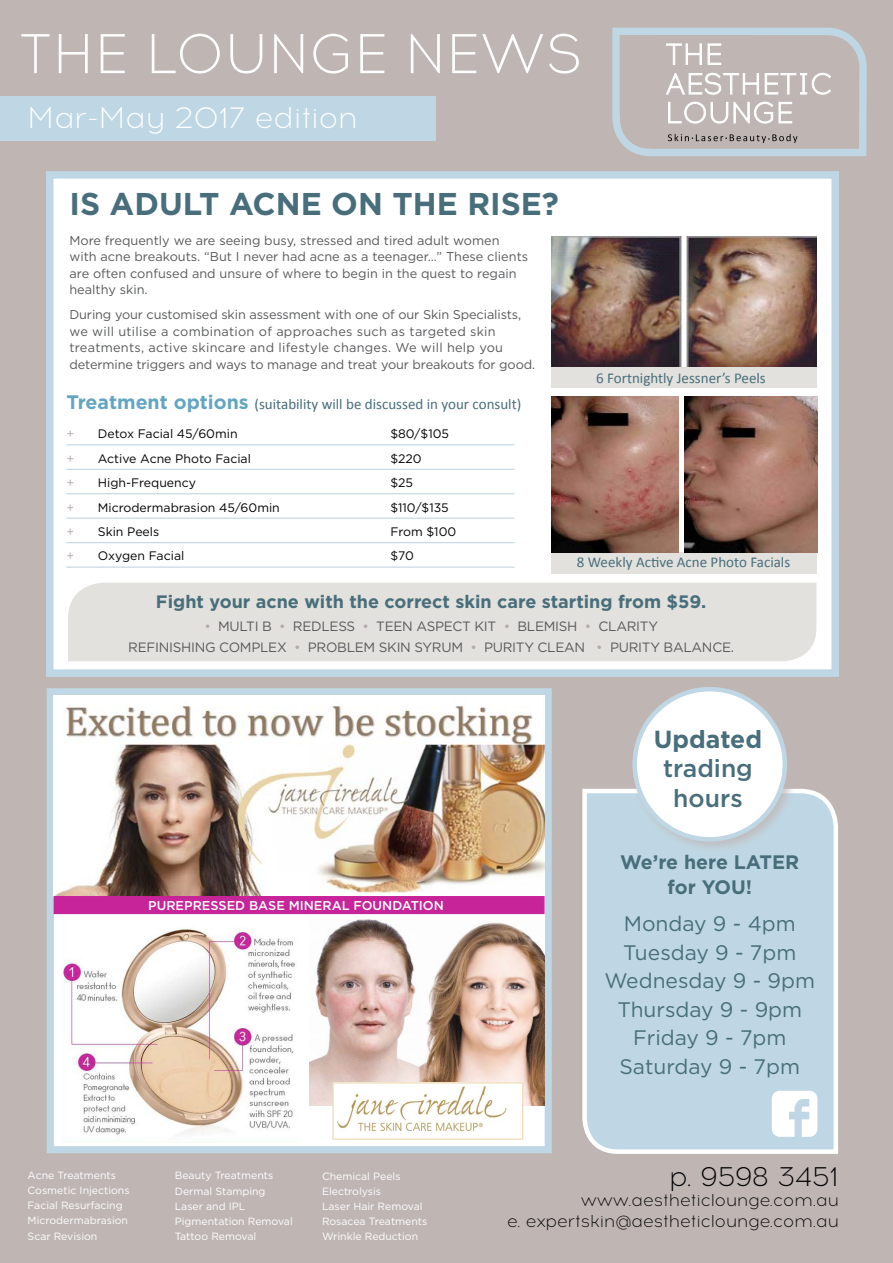
<style>
.page{position:relative;width:893px;height:1263px;background:#bfb6b4}
.page>*{position:absolute;margin:0;border:0;box-sizing:border-box;transform-origin:0 0}
.t1{font:300 55.8px "Acrom W00";color:#fff}
.t2{font:700 31.5px "Gotham";color:#486e7b}
.t3{font:300 30px "Acrom W00";color:#fff}
.t4{font:300 27.45px "Acrom W00";color:#000}
.t5{font:500 24.75px/29.7px "Gotham";color:#486e7b;text-align:center}
.t6{font:700 24.75px "Gotham";color:#486e7b}
.t7{font:21px/28.5px "Gotham";color:#486e7b;text-align:center}
.t8{font:700 19.5px/25.5px "Gotham";color:#486e7b;text-align:center}
.t9{font:700 18px "Gotham";color:#486e7b}
.t10{font:300 17.1px/20.5px "Acrom W00";color:#000;text-align:right}
.t11{font:15px "Calibri";color:#486e7b}
.t12{font:13.5px/21px "Gotham";letter-spacing:-.02em;color:#58595b;text-align:center}
.t13{font:12.75px/16.5px "Gotham";color:#58595b}
.t14{font:500 12.75px "Gotham";color:#fff}
.t15{font:12.3px "Gotham";color:#000}
.t16{font:12.3px "Gotham";color:#b4a9ac}
.t17{font:10.5px/15px "Gotham";color:#fff}
.s1{font-family:"Gotham";font-weight:700;font-size:19.5px;color:#64a5c2}
.s2{color:#b4a9ac}
</style>
<div class="page">
<svg style="left:612px;top:28px;width:255px;height:128px"></svg>
<div style="left:46px;top:171px;width:793px;height:506px;background:#fff;border:8px solid #bfd7e4"></div>
<div style="left:68px;top:583px;width:748px;height:78px;background:#e3e1dd"></div>
<div style="left:551px;top:552px;width:266px;height:22px;background:#e3e1dd"></div>
<div style="left:551px;top:367px;width:266px;height:21px;background:#e3e1dd"></div>
<div style="left:47px;top:688px;width:505px;height:465px;background:#fff;border:7px solid #bfd7e4"></div>
<img style="left:54px;top:695px;width:490px;height:201px">
<div style="left:0;top:97px;width:435px;height:44px;background:#bfd7e4"></div>
<img style="left:551px;top:237px;width:266px;height:130px">
<img style="left:685px;top:396px;width:132px;height:156px">
<img style="left:552px;top:396px;width:126px;height:156px">
<div style="left:582px;top:788px;width:256px;height:366px;background:#bfd7e4"></div>
<img style="left:309px;top:914px;width:235px;height:191px">
<img style="left:334px;top:1084px;width:187px;height:49px">
<div style="left:332px;top:1082px;width:191px;height:58px;border:1px solid #efdfbd"></div>
<img style="left:62px;top:928px;width:233px;height:207px">
<div style="left:54px;top:896px;width:491px;height:18px;background:#c72499"></div>
<div style="left:629px;top:683px;width:171px;height:171px;background:#bfb6b4;opacity:.75"></div>
<div style="left:635px;top:689px;width:150px;height:150px;background:#fff;border-radius:50%"></div>
<div style="left:632px;top:687px;width:155px;height:154px;border:4px solid #bfd7e4;border-radius:50%"></div>
<svg style="left:772px;top:1091px;width:45px;height:46px"></svg>
<hr style="left:66px;top:444px;width:448px;height:1px;background:#c4d9e4">
<hr style="left:66px;top:469px;width:448px;height:1px;background:#c4d9e4">
<hr style="left:66px;top:493px;width:448px;height:1px;background:#c4d9e4">
<hr style="left:66px;top:518px;width:448px;height:1px;background:#c4d9e4">
<hr style="left:66px;top:542px;width:448px;height:1px;background:#c4d9e4">
<hr style="left:66px;top:566px;width:448px;height:2px;background:#c4d9e4">
<h1 class="t1" style="left:19px;top:20px;width:565px">THE LOUNGE NEWS</h1>
<h3 class="t3" style="left:28px;top:100px;width:332px">Mar-May 2017 edition</h3>
<h2 class="t2" style="left:69px;top:186px;width:491px">IS ADULT ACNE ON THE RISE?</h2>
<p class="t13" style="left:69px;top:232px;width:460px">More frequently we are seeing busy, stressed and tired adult women with acne breakouts. “But I never had acne as a teenager...” These clients are often confused and unsure of where to begin in the quest to regain healthy skin.</p>
<p class="t13" style="left:69px;top:306px;width:467px">During your customised skin assessment with one of our Skin Specialists, we will utilise a combination of approaches such as targeted skin treatments, active skincare and lifestyle changes. We will help you determine triggers and ways to manage and treat your breakouts for good.</p>
<p class="t11" style="left:596px;top:369px;width:171px">6 Fortnightly Jessner’s Peels</p>
<p class="t11" style="left:66px;top:395px;width:456px"><span class="s1">Treatment options</span> (suitability will be discussed in your consult)</p>
<p class="t16" style="left:66px;top:427px;width:9px">+</p>
<p class="t15" style="left:98px;top:427px;width:141px">Detox Facial 45/60min</p>
<p class="t15" style="left:390px;top:427px;width:60px">$80/$105</p>
<p class="t16" style="left:66px;top:451px;width:9px">+</p>
<p class="t15" style="left:98px;top:451px;width:155px">Active Acne Photo Facial</p>
<p class="t15" style="left:390px;top:451px;width:33px">$220</p>
<p class="t16" style="left:66px;top:476px;width:9px">+</p>
<p class="t15" style="left:98px;top:476px;width:100px">High-Frequency</p>
<p class="t15" style="left:390px;top:476px;width:24px">$25</p>
<p class="t16" style="left:66px;top:500px;width:9px">+</p>
<p class="t15" style="left:98px;top:500px;width:183px">Microdermabrasion 45/60min</p>
<p class="t15" style="left:390px;top:500px;width:60px">$110/$135</p>
<p class="t16" style="left:66px;top:525px;width:9px">+</p>
<p class="t15" style="left:98px;top:525px;width:63px">Skin Peels</p>
<p class="t15" style="left:390px;top:525px;width:67px">From $100</p>
<p class="t16" style="left:66px;top:549px;width:9px">+</p>
<p class="t15" style="left:98px;top:549px;width:88px">Oxygen Facial</p>
<p class="t15" style="left:390px;top:549px;width:25px">$70</p>
<h3 class="t9" style="left:156px;top:591px;width:552px">Fight your acne with the correct skin care starting from $59.</h3>
<p class="t12" style="left:128px;top:616px;width:607px"><span class="s2">•</span> MULTI B <span class="s2">•</span> REDLESS <span class="s2">•</span> TEEN ASPECT KIT <span class="s2">•</span> BLEMISH <span class="s2">•</span> CLARITY<br>REFINISHING COMPLEX <span class="s2">•</span> PROBLEM SKIN SYRUM <span class="s2">•</span> PURITY CLEAN <span class="s2">•</span> PURITY BALANCE.</p>
<p class="t11" style="left:577px;top:553px;width:215px">8 Weekly Active Acne Photo Facials</p>
<p class="t14" style="left:148px;top:898px;width:297px">PUREPRESSED BASE MINERAL FOUNDATION</p>
<p class="t17" style="left:28px;top:1168px;width:103px">Acne Treatments<br>Cosmetic Injections<br>Facial Resurfacing<br>Microdermabrasion<br>Scar Revision</p>
<p class="t17" style="left:175px;top:1168px;width:119px">Beauty Treatments<br>Dermal Stamping<br>Laser and IPL<br>Pigmentation Removal<br>Tattoo Removal</p>
<p class="t17" style="left:322px;top:1168px;width:107px">Chemical Peels<br>Electrolysis<br>Laser Hair Removal<br>Rosacea Treatments<br>Wrinkle Reduction</p>
<h3 class="t6" style="left:654px;top:724px;width:110px">Updated</h3>
<h3 class="t5" style="left:663px;top:753px;width:91px">trading hours</h3>
<h3 class="t8" style="left:620px;top:849px;width:181px">We’re here LATER for YOU!</h3>
<h3 class="t7" style="left:604px;top:909px;width:212px">Monday 9 - 4pm<br>Tuesday 9 - 7pm<br>Wednesday 9 - 9pm<br>Thursday 9 - 9pm<br>Friday 9 - 7pm<br>Saturday 9 - 7pm</h3>
<h3 class="t4" style="left:670px;top:1160px;width:170px">p. 9598 3451</h3>
<h3 class="t10" style="left:507px;top:1191px;width:333px">www.aestheticlounge.com.au<br>e. expertskin@aestheticlounge.com.au</h3>
</div>
